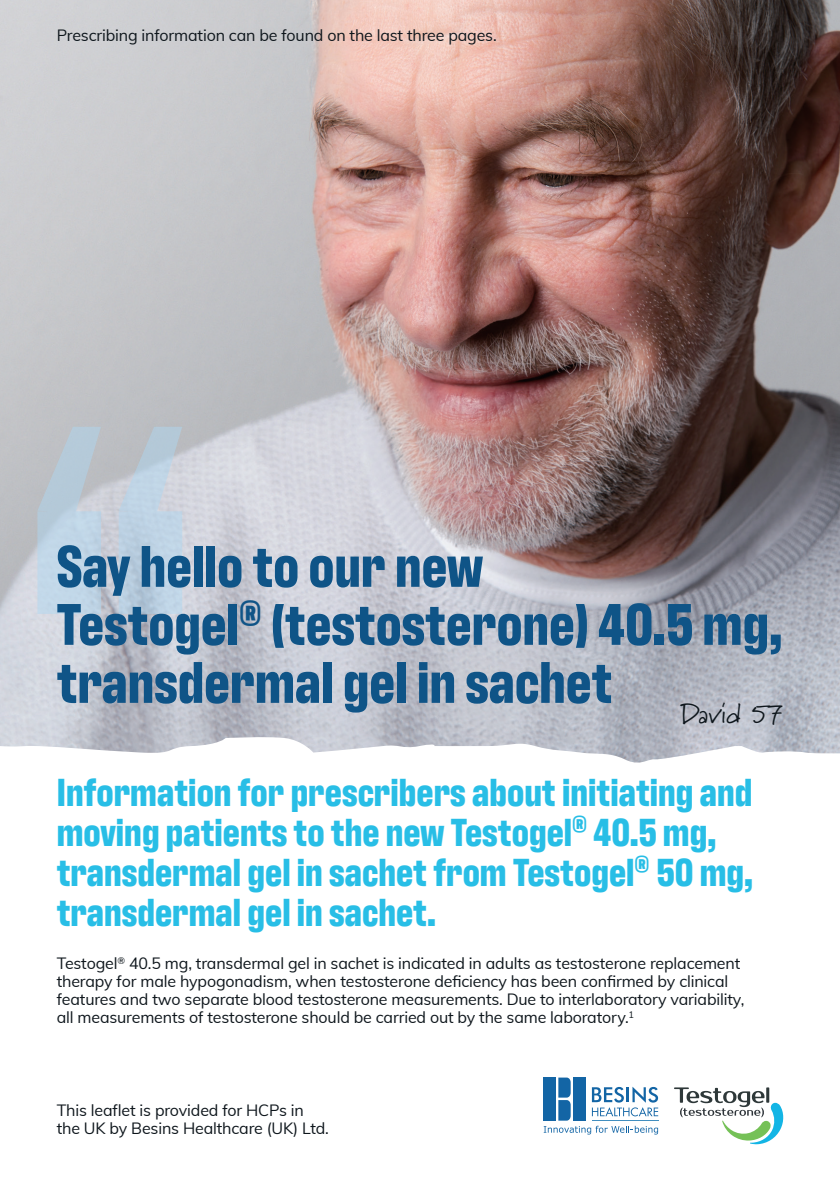
<style>
.page{position:relative;width:840px;height:1191px;background:#fff}
.page>*{position:absolute;margin:0;border:0;box-sizing:border-box;transform-origin:0 0}
.t1{font:700 60px/58px "Antarctican Headline";color:#0f5487}
.t2{font:700 40px/40px "Antarctican Headline";color:#28bee6}
.t3{font:28px "Marydale";letter-spacing:-.02em;color:#0e161c}
.t4{font:16px/18px "Muli";letter-spacing:-.01em;color:#0e161c}
</style>
<div class="page">
<img style="left:0;top:0;width:839px;height:724px">
<svg style="left:0;top:724px;width:839px;height:39px"></svg>
<svg style="left:37px;top:427px;width:64px;height:187px;background:#bdcedb"></svg>
<svg style="left:119px;top:427px;width:63px;height:187px;background:#bdcddc"></svg>
<svg style="left:543px;top:1077px;width:114px;height:57px"></svg>
<svg style="left:674px;top:1087px;width:108px;height:57px"></svg>
<p class="t4" style="left:57px;top:25px;width:441px">Prescribing information can be found on the last three pages.</p>
<p class="t1" style="left:57px;top:533px;width:726px">Say hello to our new<br>Testogel<sup>®</sup> (testosterone) 40.5 mg,</p>
<p class="t1" style="left:57px;top:649px;width:557px">transdermal gel in sachet</p>
<p class="t3" style="left:680px;top:697px;width:104px">David 57</p>
<p class="t2" style="left:57px;top:769px;width:697px">Information for prescribers about initiating and moving patients to the new Testogel<sup>®</sup> 40.5 mg, transdermal gel in sachet from Testogel<sup>®</sup> 50 mg,</p>
<p class="t2" style="left:57px;top:889px;width:381px">transdermal gel in sachet.</p>
<p class="t4" style="left:57px;top:953px;width:684px">Testogel<sup>®</sup> 40.5 mg, transdermal gel in sachet is indicated in adults as testosterone replacement</p>
<p class="t4" style="left:57px;top:971px;width:688px">therapy for male hypogonadism, when testosterone deficiency has been confirmed by clinical features and two separate blood testosterone measurements. Due to interlaboratory variability, all measurements of testosterone should be carried out by the same laboratory.<sup>1</sup></p>
<p class="t4" style="left:57px;top:1100px;width:273px">This leaflet is provided for HCPs in the UK by Besins Healthcare (UK) Ltd.</p>
</div>
